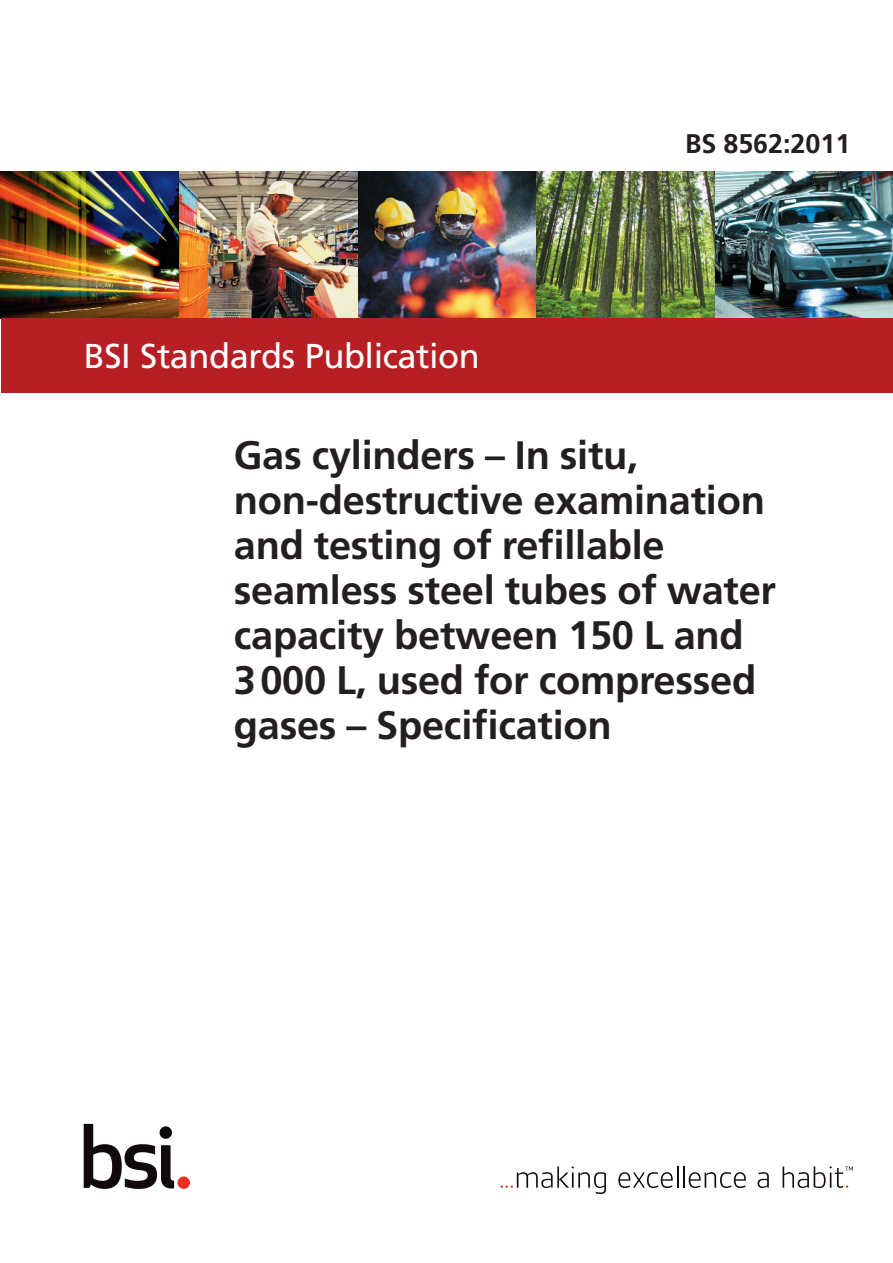
<style>
.page{position:relative;width:893px;height:1263px;background:#fff}
.page>*{position:absolute;margin:0;border:0;box-sizing:border-box;transform-origin:0 0}
.t1{font:700 39.75px/45px "Frutiger";letter-spacing:-.005em;color:#231f20}
.t2{font:34.5px "Frutiger LT Std";letter-spacing:-.015em;color:#fff}
.t3{font:700 27px "Frutiger";letter-spacing:-.005em;color:#231f20}
</style>
<div class="page">
<img style="left:1px;top:172px;width:179px;height:146px">
<img style="left:180px;top:172px;width:178px;height:146px">
<img style="left:358px;top:172px;width:179px;height:146px">
<img style="left:537px;top:172px;width:178px;height:146px">
<img style="left:715px;top:172px;width:178px;height:146px">
<div style="left:1px;top:318px;width:892px;height:75px;background:#b62024"></div>
<svg style="left:501px;top:1166px;width:105px;height:28px"></svg>
<svg style="left:618px;top:1166px;width:60px;height:22px"></svg>
<hr style="left:683px;top:1166px;width:2px;height:22px;background:#110a0c">
<svg style="left:689px;top:1172px;width:57px;height:16px"></svg>
<svg style="left:757px;top:1172px;width:12px;height:16px"></svg>
<svg style="left:783px;top:1166px;width:70px;height:22px"></svg>
<svg style="left:84px;top:1124px;width:90px;height:65px"></svg>
<div style="left:178px;top:1176px;width:12px;height:13px;background:#ee2e22;border-radius:50%"></div>
<p class="t2" style="left:84px;top:336px;width:397px">BSI Standards Publication</p>
<p class="t3" style="left:685px;top:128px;width:167px">BS 8562:2011</p>
<p class="t1" style="left:234px;top:432px;width:544px">Gas cylinders – In situ, non‑destructive examination and testing of refillable seamless steel tubes of water capacity between 150 L and<br>3000 L, used for compressed gases – Specification</p>
</div>
